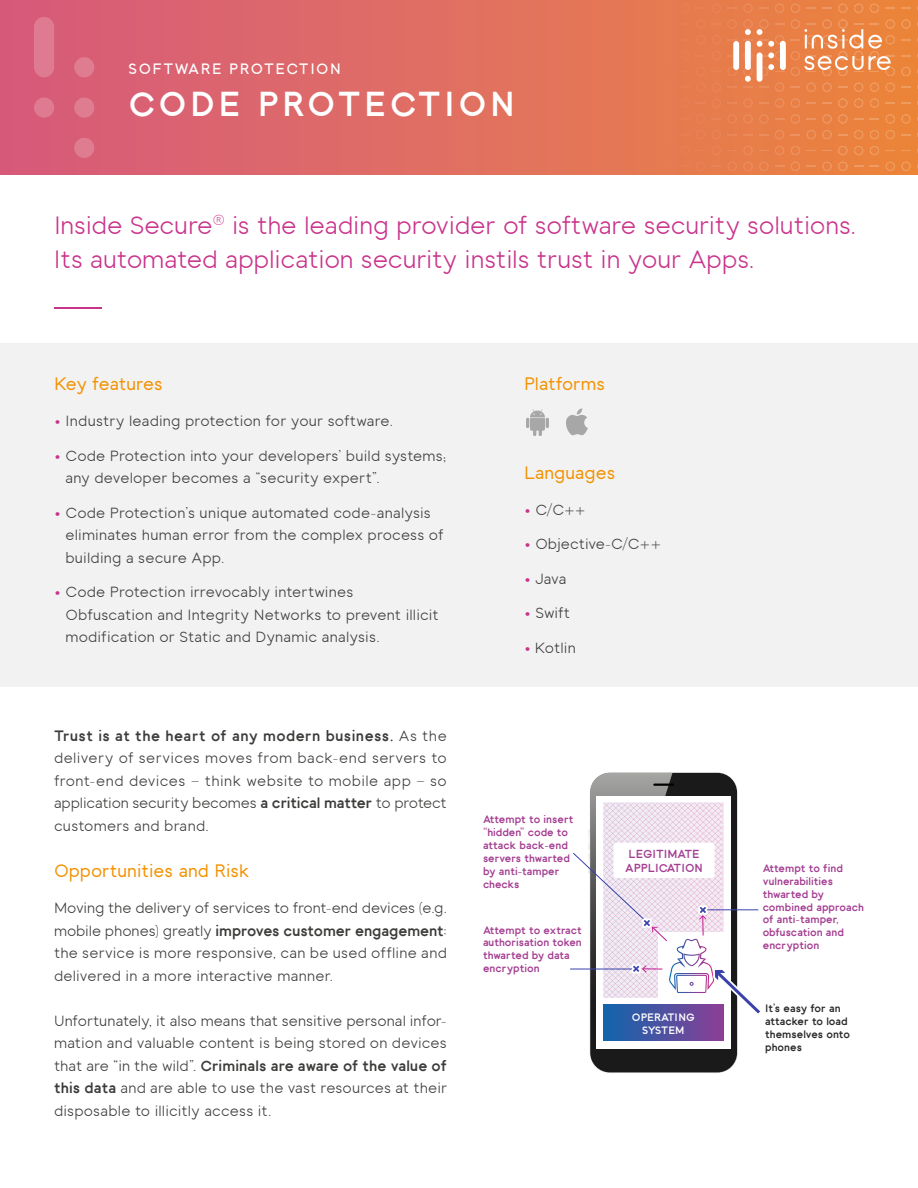
<style>
.page{position:relative;width:918px;height:1188px;background:#fff}
.page>*{position:absolute;margin:0;border:0;box-sizing:border-box;transform-origin:0 0}
.t1{font:700 34.5px "Toma Sans";letter-spacing:.1em;color:#fff}
.t2{font:25.5px/34.5px "Toma Sans";letter-spacing:-.01em;color:#c9338b}
.t3{font:500 18px "Toma Sans";color:#f39200}
.t4{font:15px/22.5px "Toma Sans";letter-spacing:.005em;color:#3c3c3b;text-align:justify}
.t5{font:600 15px "Toma Sans";letter-spacing:.1em;color:#fff}
.t6{font:700 11.55px/14px "Toma Sans";color:#a43d91}
.t7{font:700 10.65px/12.9px "Toma Sans";color:#a43d91}
.t8{font:700 10.65px/12.9px "Toma Sans";color:#292929}
.t9{font:700 10.65px/12.9px "Toma Sans";color:#fff;text-align:center}
.s1{color:#c9338b}
.s2{font-weight:700}
</style>
<div class="page">
<div style="left:0;top:0;width:918px;height:175px;background:linear-gradient(to right,#d65a7e,#ec863e)"></div>
<div style="left:733px;top:41px;width:6px;height:29px;background:#fff;border-radius:3px"></div>
<div style="left:780px;top:41px;width:6px;height:29px;background:#fff;border-radius:3px"></div>
<hr style="left:54px;top:307px;width:47px;height:1px;background:#c9338b">
<div style="left:34px;top:17px;width:20px;height:60px;background:#de7b91;border-radius:10px"></div>
<div style="left:74px;top:138px;width:20px;height:20px;background:#df7c90;border-radius:50%"></div>
<div style="left:74px;top:98px;width:20px;height:20px;background:#df7c90;border-radius:50%"></div>
<div style="left:34px;top:98px;width:20px;height:20px;background:#de7b91;border-radius:50%"></div>
<div style="left:74px;top:57px;width:20px;height:20px;background:#df7c90;border-radius:50%"></div>
<svg style="left:649px;top:4px;width:9px;height:9px"></svg>
<svg style="left:664px;top:4px;width:10px;height:9px"></svg>
<svg style="left:680px;top:4px;width:9px;height:9px"></svg>
<svg style="left:712px;top:4px;width:9px;height:9px"></svg>
<svg style="left:743px;top:4px;width:10px;height:9px"></svg>
<svg style="left:775px;top:4px;width:9px;height:9px"></svg>
<svg style="left:791px;top:4px;width:9px;height:9px"></svg>
<svg style="left:838px;top:4px;width:9px;height:9px"></svg>
<svg style="left:854px;top:4px;width:9px;height:9px"></svg>
<svg style="left:870px;top:4px;width:9px;height:9px"></svg>
<svg style="left:664px;top:19px;width:10px;height:10px"></svg>
<svg style="left:696px;top:19px;width:9px;height:10px"></svg>
<svg style="left:728px;top:19px;width:9px;height:10px"></svg>
<svg style="left:886px;top:19px;width:9px;height:10px"></svg>
<svg style="left:901px;top:19px;width:10px;height:10px"></svg>
<svg style="left:649px;top:35px;width:9px;height:9px"></svg>
<svg style="left:664px;top:35px;width:10px;height:9px"></svg>
<svg style="left:696px;top:35px;width:9px;height:9px"></svg>
<svg style="left:712px;top:35px;width:9px;height:9px"></svg>
<svg style="left:886px;top:35px;width:9px;height:9px"></svg>
<svg style="left:649px;top:51px;width:9px;height:9px"></svg>
<svg style="left:664px;top:51px;width:10px;height:9px"></svg>
<svg style="left:680px;top:51px;width:9px;height:9px"></svg>
<svg style="left:712px;top:51px;width:9px;height:9px"></svg>
<svg style="left:664px;top:67px;width:10px;height:9px"></svg>
<svg style="left:696px;top:67px;width:9px;height:9px"></svg>
<svg style="left:728px;top:67px;width:9px;height:9px"></svg>
<svg style="left:816px;top:19px;width:47px;height:57px;background:#ec945e"></svg>
<svg style="left:877px;top:55px;width:18px;height:21px"></svg>
<svg style="left:901px;top:67px;width:10px;height:9px"></svg>
<svg style="left:791px;top:19px;width:25px;height:57px"></svg>
<svg style="left:852px;top:35px;width:30px;height:37px"></svg>
<svg style="left:649px;top:83px;width:9px;height:9px"></svg>
<svg style="left:664px;top:83px;width:10px;height:9px"></svg>
<svg style="left:696px;top:83px;width:9px;height:9px"></svg>
<svg style="left:712px;top:83px;width:9px;height:9px"></svg>
<svg style="left:775px;top:88px;width:9px;height:4px"></svg>
<svg style="left:807px;top:83px;width:9px;height:9px"></svg>
<svg style="left:822px;top:83px;width:10px;height:9px"></svg>
<svg style="left:854px;top:83px;width:9px;height:9px"></svg>
<svg style="left:870px;top:83px;width:9px;height:9px"></svg>
<svg style="left:886px;top:83px;width:9px;height:9px"></svg>
<svg style="left:743px;top:19px;width:41px;height:69px"></svg>
<svg style="left:649px;top:99px;width:9px;height:9px"></svg>
<svg style="left:664px;top:99px;width:10px;height:9px"></svg>
<svg style="left:680px;top:99px;width:9px;height:9px"></svg>
<svg style="left:712px;top:99px;width:9px;height:9px"></svg>
<svg style="left:743px;top:99px;width:10px;height:9px"></svg>
<svg style="left:775px;top:99px;width:9px;height:9px"></svg>
<svg style="left:791px;top:99px;width:9px;height:9px"></svg>
<svg style="left:838px;top:99px;width:9px;height:9px"></svg>
<svg style="left:854px;top:99px;width:9px;height:9px"></svg>
<svg style="left:870px;top:99px;width:9px;height:9px"></svg>
<svg style="left:664px;top:114px;width:10px;height:9px"></svg>
<svg style="left:696px;top:114px;width:9px;height:9px"></svg>
<svg style="left:728px;top:114px;width:9px;height:9px"></svg>
<svg style="left:743px;top:114px;width:10px;height:9px"></svg>
<svg style="left:759px;top:114px;width:9px;height:9px"></svg>
<svg style="left:791px;top:114px;width:9px;height:9px"></svg>
<svg style="left:822px;top:114px;width:10px;height:9px"></svg>
<svg style="left:838px;top:114px;width:9px;height:9px"></svg>
<svg style="left:886px;top:114px;width:9px;height:9px"></svg>
<svg style="left:901px;top:114px;width:10px;height:9px"></svg>
<svg style="left:649px;top:130px;width:9px;height:9px"></svg>
<svg style="left:664px;top:130px;width:10px;height:9px"></svg>
<svg style="left:696px;top:130px;width:9px;height:9px"></svg>
<svg style="left:712px;top:130px;width:9px;height:9px"></svg>
<svg style="left:775px;top:130px;width:9px;height:9px"></svg>
<svg style="left:807px;top:130px;width:9px;height:9px"></svg>
<svg style="left:822px;top:130px;width:10px;height:9px"></svg>
<svg style="left:854px;top:130px;width:9px;height:9px"></svg>
<svg style="left:870px;top:130px;width:9px;height:9px"></svg>
<svg style="left:886px;top:130px;width:9px;height:9px"></svg>
<svg style="left:649px;top:146px;width:9px;height:9px"></svg>
<svg style="left:664px;top:146px;width:10px;height:9px"></svg>
<svg style="left:680px;top:146px;width:9px;height:9px"></svg>
<svg style="left:712px;top:146px;width:9px;height:9px"></svg>
<svg style="left:743px;top:146px;width:10px;height:9px"></svg>
<svg style="left:775px;top:146px;width:9px;height:9px"></svg>
<svg style="left:791px;top:146px;width:9px;height:9px"></svg>
<svg style="left:838px;top:146px;width:9px;height:9px"></svg>
<svg style="left:854px;top:146px;width:9px;height:9px"></svg>
<svg style="left:870px;top:146px;width:9px;height:9px"></svg>
<svg style="left:664px;top:162px;width:10px;height:9px"></svg>
<svg style="left:696px;top:162px;width:9px;height:9px"></svg>
<svg style="left:728px;top:162px;width:9px;height:9px"></svg>
<svg style="left:743px;top:162px;width:10px;height:9px"></svg>
<svg style="left:759px;top:162px;width:9px;height:9px"></svg>
<svg style="left:791px;top:162px;width:9px;height:9px"></svg>
<svg style="left:822px;top:162px;width:10px;height:9px"></svg>
<svg style="left:838px;top:162px;width:9px;height:9px"></svg>
<svg style="left:886px;top:162px;width:9px;height:9px"></svg>
<svg style="left:901px;top:162px;width:10px;height:9px"></svg>
<div style="left:0;top:343px;width:918px;height:344px;background:#f2f2f2"></div>
<svg style="left:566px;top:408px;width:22px;height:27px"></svg>
<svg style="left:526px;top:409px;width:23px;height:27px"></svg>
<div style="left:590px;top:773px;width:147px;height:299px;background:#1a1a1a;border-radius:20px"></div>
<div style="left:596px;top:797px;width:135px;height:252px;background:#fff"></div>
<div style="left:603px;top:1005px;width:120px;height:36px;background:linear-gradient(to right,#1065ad,#8b3f95)"></div>
<svg style="left:723px;top:968px;width:37px;height:48px"></svg>
<hr style="left:570px;top:969px;width:63px;height:1px;background:#3a41aa">
<hr style="left:705px;top:909px;width:53px;height:1px;background:#3a41aa">
<svg style="left:572px;top:773px;width:151px;height:262px"></svg>
<p class="t5" style="left:128px;top:57px;width:214px">SOFTWARE PROTECTION</p>
<h1 class="t1" style="left:128px;top:74px;width:388px">CODE PROTECTION</h1>
<h2 class="t2" style="left:54px;top:206px;width:804px">Inside Secure<sup>®</sup> is the leading provider of software security solutions.<br>Its automated application security instils trust in your Apps.</h2>
<p class="t3" style="left:54px;top:369px;width:110px">Key features</p>
<p class="t4" style="left:54px;top:409px;width:341px"><span class="s1">•</span> Industry leading protection for your software.</p>
<p class="t4" style="left:65px;top:443px;width:382px;text-indent:-11px"><span class="s1">•</span> Code Protection into your developers’ build systems; any developer becomes a “security expert”.</p>
<p class="t4" style="left:65px;top:500px;width:380px;text-align:left;text-indent:-11px"><span class="s1">•</span> Code Protection’s unique automated code-analysis eliminates human error from the complex process of building a secure App.</p>
<p class="t4" style="left:65px;top:580px;width:375px;text-align:left;text-indent:-11px"><span class="s1">•</span> Code Protection irrevocably intertwines<br>Obfuscation and Integrity Networks to prevent illicit modification or Static and Dynamic analysis.</p>
<p class="t4" style="left:54px;top:723px;width:394px"><span class="s2">Trust is at the heart of any modern business.</span> As the delivery of services moves from back-end servers to front-end devices – think website to mobile app – so application security becomes <span class="s2">a critical matter</span> to protect customers and brand.</p>
<p class="t3" style="left:54px;top:857px;width:197px">Opportunities and Risk</p>
<p class="t4" style="left:54px;top:896px;width:394px">Moving the delivery of services to front-end devices (e.g. mobile phones) greatly <span class="s2">improves customer engagement</span>: the service is more responsive, can be used offline and delivered in a more interactive manner.</p>
<p class="t4" style="left:54px;top:1008px;width:395px">Unfortunately, it also means that sensitive personal infor&shy;mation and valuable content is being stored on devices that are “in the wild”. <span class="s2">Criminals are aware of the value of this data</span> and are able to use the vast resources at their disposable to illicitly access it.</p>
<p class="t3" style="left:524px;top:369px;width:82px">Platforms</p>
<p class="t3" style="left:524px;top:458px;width:93px">Languages</p>
<p class="t4" style="left:524px;top:497px;width:63px"><span class="s1">•</span> C/C++</p>
<p class="t4" style="left:524px;top:532px;width:139px"><span class="s1">•</span> Objective-C/C++</p>
<p class="t4" style="left:524px;top:566px;width:44px"><span class="s1">•</span> Java</p>
<p class="t4" style="left:524px;top:601px;width:48px"><span class="s1">•</span> Swift</p>
<p class="t4" style="left:524px;top:635px;width:53px"><span class="s1">•</span> Kotlin</p>
<p class="t7" style="left:483px;top:812px;width:92px">Attempt to insert “hidden” code to attack back-end servers thwarted by anti-tamper checks</p>
<p class="t7" style="left:483px;top:923px;width:100px">Attempt to extract authorisation token thwarted by data encryption</p>
<p class="t6" style="left:625px;top:846px;width:79px">LEGITIMATE<br>APPLICATION</p>
<p class="t9" style="left:632px;top:1010px;width:64px">OPERATING<br>SYSTEM</p>
<p class="t7" style="left:763px;top:861px;width:103px">Attempt to find vulnerabilities thwarted by combined approach of anti-tamper, obfuscation and encryption</p>
<p class="t8" style="left:765px;top:1001px;width:86px">It’s easy for an attacker to load themselves onto phones</p>
</div>
